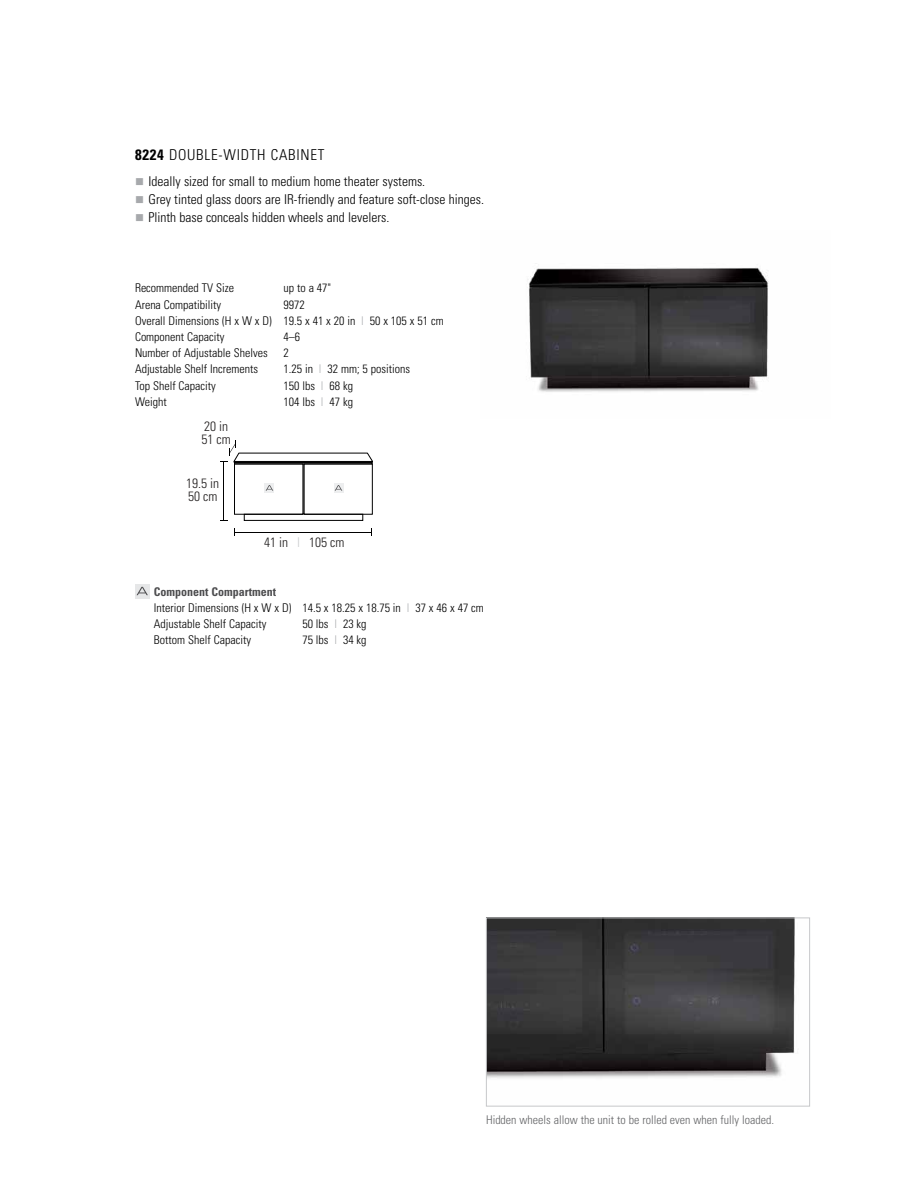
<style>
.page{position:relative;width:918px;height:1188px;background:#fff}
.page>*{position:absolute;margin:0;border:0;box-sizing:border-box;transform-origin:0 0}
.t1{font:300 condensed 15px "Univers";letter-spacing:.05em;color:#000}
.t2{font:300 condensed 13.5px "Univers";color:#000}
.t3{font:300 condensed 13.5px "Univers";color:#221f1f}
.t4{font:300 condensed 12px/16.2px "Univers";color:#000}
.t5{font:300 condensed 12px "Univers";color:#636466}
.s1{font-weight:700}
.s2{color:#a7a9ac}
.s3{color:#c4c6c8}
.s4{font-weight:700;color:#4d4d4f}
</style>
<div class="page">
<img style="left:527px;top:267px;width:242px;height:125px">
<div style="left:135px;top:584px;width:14px;height:14px;background:#e6e7e8"></div>
<svg style="left:137px;top:587px;width:11px;height:8px"></svg>
<img style="left:488px;top:920px;width:307px;height:158px">
<div style="left:486px;top:918px;width:324px;height:189px;border:1px solid #c7c8ca"></div>
<hr style="left:235px;top:532px;width:137px;height:1px;background:#000">
<svg style="left:220px;top:440px;width:153px;height:81px"></svg>
<p class="t1" style="left:135px;top:145px;width:191px"><span class="s1">8224</span> DOUBLE-WIDTH CABINET</p>
<p class="t2" style="left:135px;top:173px;width:292px"><span class="s2">■</span> Ideally sized for small to medium home theater systems.</p>
<p class="t2" style="left:135px;top:191px;width:351px"><span class="s2">■</span> Grey tinted glass doors are IR-friendly and feature soft-close hinges.</p>
<p class="t2" style="left:135px;top:209px;width:256px"><span class="s2">■</span> Plinth base conceals hidden wheels and levelers.</p>
<p class="t4" style="left:135px;top:280px;width:101px">Recommended TV Size</p>
<p class="t4" style="left:284px;top:280px;width:49px">up to a 47"</p>
<p class="t4" style="left:135px;top:296px;width:88px">Arena Compatibility</p>
<p class="t4" style="left:135px;top:296px;width:310px;text-indent:148px">9972<br>Overall Dimensions (H x W x D) 19.5 x 41 x 20 in <span class="s2">|</span> 50 x 105 x 51 cm<br>Component Capacity</p>
<p class="t4" style="left:284px;top:328px;width:18px">4–6</p>
<p class="t4" style="left:135px;top:345px;width:134px">Number of Adjustable Shelves</p>
<p class="t4" style="left:284px;top:345px;width:7px">2</p>
<p class="t4" style="left:135px;top:361px;width:125px">Adjustable Shelf Increments</p>
<p class="t4" style="left:284px;top:361px;width:128px">1.25 in <span class="s2">|</span> 32 mm; 5 positions</p>
<p class="t4" style="left:135px;top:377px;width:82px">Top Shelf Capacity</p>
<p class="t4" style="left:284px;top:377px;width:71px">150 lbs <span class="s2">|</span> 68 kg</p>
<p class="t4" style="left:135px;top:393px;width:33px">Weight</p>
<p class="t4" style="left:284px;top:393px;width:71px">104 lbs <span class="s2">|</span> 47 kg</p>
<p class="t3" style="left:204px;top:418px;width:25px">20 in</p>
<p class="t3" style="left:201px;top:431px;width:31px">51 cm</p>
<p class="t3" style="left:186px;top:475px;width:34px">19.5 in</p>
<p class="t3" style="left:188px;top:488px;width:31px">50 cm</p>
<p class="t3" style="left:264px;top:534px;width:82px">41 in <span class="s3">|</span> 105 cm</p>
<p class="t4" style="left:154px;top:583px;width:332px"><span class="s4">Component Compartment<br></span>Interior Dimensions (H x W x D) 14.5 x 18.25 x 18.75 in <span class="s2">|</span> 37 x 46 x 47 cm<br>Adjustable Shelf Capacity</p>
<p class="t4" style="left:302px;top:616px;width:66px">50 lbs <span class="s2">|</span> 23 kg</p>
<p class="t4" style="left:154px;top:632px;width:99px">Bottom Shelf Capacity</p>
<p class="t4" style="left:302px;top:632px;width:66px">75 lbs <span class="s2">|</span> 34 kg</p>
<p class="t5" style="left:486px;top:1113px;width:290px">Hidden wheels allow the unit to be rolled even when fully loaded.</p>
</div>
